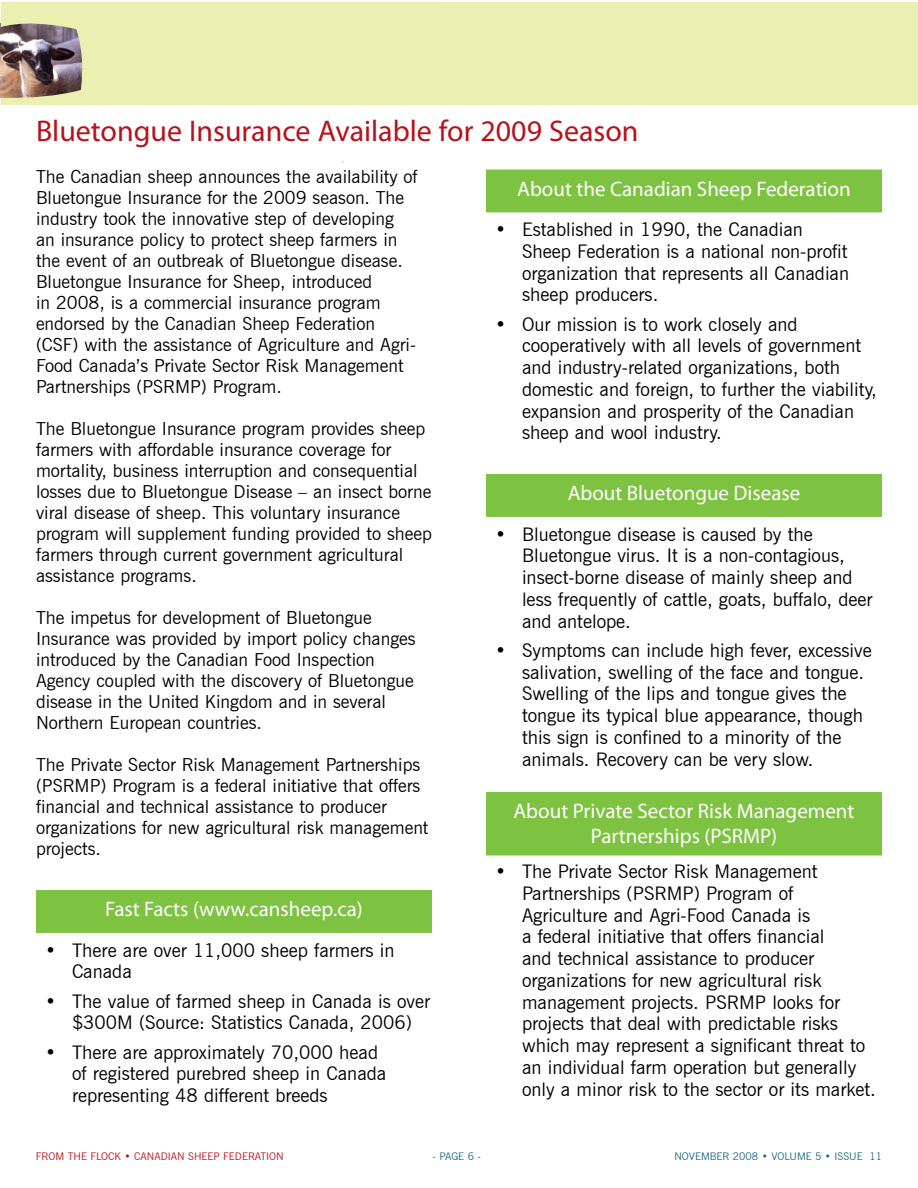
<style>
.page{position:relative;width:918px;height:1188px;background:#fff}
.page>*{position:absolute;margin:0;border:0;box-sizing:border-box;transform-origin:0 0}
.t1{font:30px "Myriad Pro";color:#b5121b}
.t2{font:21px/25.2px "Myriad Pro";color:#fff;text-align:center}
.t3{font:18.75px/21.8px "News Gothic";color:#000}
.t4{font:18px/21px "News Gothic";color:#000}
.t5{font:10.5px "News Gothic";color:#b5121b}
.t6{font:10.5px "News Gothic";color:#1c6882}
</style>
<div class="page">
<svg style="left:1px;top:2px;width:344px;height:162px;background:#d1cfa5"></svg>
<div style="left:212px;top:2px;width:706px;height:103px;background:#eaefb2"></div>
<div style="left:0;top:105px;width:918px;height:56px;background:#fff"></div>
<div style="left:36px;top:890px;width:396px;height:43px;background:#7ec242;border:2px solid #7ec242"></div>
<div style="left:486px;top:170px;width:396px;height:42px;background:#7ec242"></div>
<div style="left:486px;top:474px;width:396px;height:43px;background:#7ec242;border:2px solid #7ec242"></div>
<div style="left:486px;top:792px;width:396px;height:63px;background:#7ec242"></div>
<h1 class="t1" style="left:36px;top:113px;width:604px">Bluetongue Insurance Available for 2009 Season</h1>
<p class="t4" style="left:36px;top:166px;width:383px">The Canadian sheep announces the availability of Bluetongue Insurance for the 2009 season. The industry took the innovative step of developing<br>an insurance policy to protect sheep farmers in the event of an outbreak of Bluetongue disease.<br>Bluetongue Insurance for Sheep, introduced<br>in 2008, is a commercial insurance program endorsed by the Canadian Sheep Federation (CSF) with the assistance of Agriculture and Agri-Food Canada’s Private Sector Risk Management Partnerships (PSRMP) Program.</p>
<p class="t4" style="left:36px;top:418px;width:397px">The Bluetongue Insurance program provides sheep farmers with affordable insurance coverage for mortality, business interruption and consequential losses due to Bluetongue Disease – an insect borne viral disease of sheep. This voluntary insurance program will supplement funding provided to sheep farmers through current government agricultural assistance programs.</p>
<p class="t4" style="left:36px;top:607px;width:381px">The impetus for development of Bluetongue Insurance was provided by import policy changes introduced by the Canadian Food Inspection Agency coupled with the discovery of Bluetongue disease in the United Kingdom and in several Northern European countries.</p>
<p class="t4" style="left:36px;top:754px;width:394px">The Private Sector Risk Management Partnerships (PSRMP) Program is a federal initiative that offers financial and technical assistance to producer organizations for new agricultural risk management projects.</p>
<p class="t2" style="left:517px;top:176px;width:335px">About the Canadian Sheep Federation</p>
<p class="t3" style="left:522px;top:219px;width:329px;text-indent:-27px">• Established in 1990, the Canadian Sheep Federation is a national non-profit organization that represents all Canadian sheep producers.</p>
<p class="t3" style="left:522px;top:313px;width:356px;text-indent:-27px">• Our mission is to work closely and cooperatively with all levels of government and industry-related organizations, both domestic and foreign, to further the viability, expansion and prosperity of the Canadian sheep and wool industry.</p>
<p class="t2" style="left:568px;top:480px;width:234px">About Bluetongue Disease</p>
<p class="t3" style="left:522px;top:523px;width:352px;text-indent:-27px">• Bluetongue disease is caused by the Bluetongue virus. It is a non-contagious, insect-borne disease of mainly sheep and less frequently of cattle, goats, buffalo, deer and antelope.</p>
<p class="t3" style="left:522px;top:639px;width:351px;text-indent:-27px">• Symptoms can include high fever, excessive salivation, swelling of the face and tongue.<br>Swelling of the lips and tongue gives the tongue its typical blue appearance, though this sign is confined to a minority of the animals. Recovery can be very slow.</p>
<p class="t2" style="left:514px;top:798px;width:342px">About Private Sector Risk Management<br>Partnerships (PSRMP)</p>
<p class="t3" style="left:522px;top:861px;width:355px;text-indent:-27px">• The Private Sector Risk Management Partnerships (PSRMP) Program of Agriculture and Agri-Food Canada is<br>a federal initiative that offers financial<br>and technical assistance to producer organizations for new agricultural risk management projects. PSRMP looks for projects that deal with predictable risks which may represent a significant threat to an individual farm operation but generally only a minor risk to the sector or its market.</p>
<p class="t2" style="left:105px;top:896px;width:259px">Fast Facts (www.cansheep.ca)</p>
<p class="t3" style="left:72px;top:939px;width:324px;text-indent:-27px">• There are over 11,000 sheep farmers in<br>Canada</p>
<p class="t3" style="left:45px;top:990px;width:387px;text-align:center">• The value of farmed sheep in Canada is over $300M (Source: Statistics Canada, 2006)</p>
<p class="t3" style="left:72px;top:1041px;width:316px;text-indent:-27px">• There are approximately 70,000 head of registered purebred sheep in Canada representing 48 different breeds</p>
<p class="t5" style="left:36px;top:1150px;width:249px">FROM THE FLOCK • CANADIAN SHEEP FEDERATION</p>
<p class="t6" style="left:432px;top:1150px;width:50px">- PAGE 6 -</p>
<p class="t6" style="left:674px;top:1150px;width:209px">NOVEMBER 2008 • VOLUME 5 • ISSUE 11</p>
</div>
